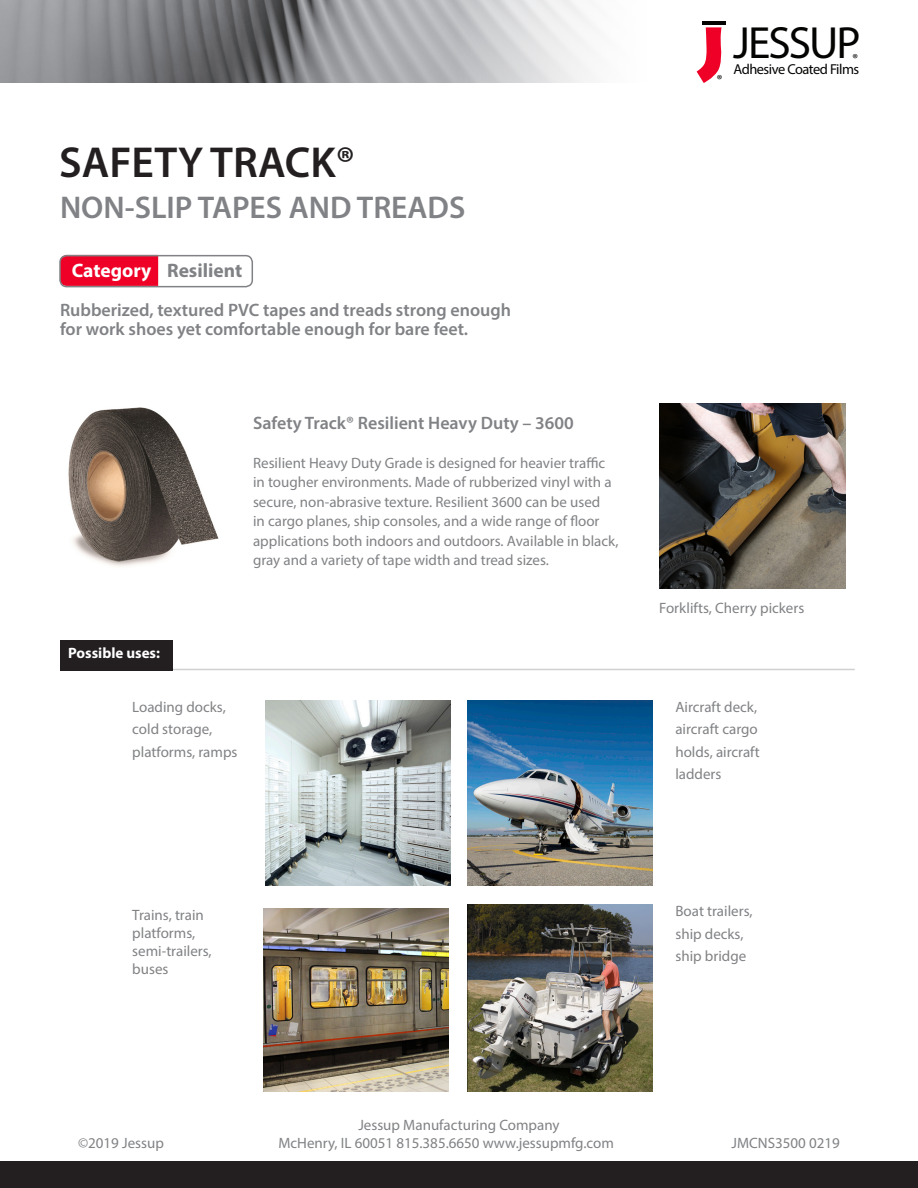
<style>
.page{position:relative;width:918px;height:1188px;background:#fff}
.page>*{position:absolute;margin:0;border:0;box-sizing:border-box;transform-origin:0 0}
.t1{font:45.3px "Myriad Pro";letter-spacing:-.045em;color:#040503}
.t2{font:600 43.5px "Myriad Pro";color:#231f20}
.t3{font:600 31.5px "Myriad Pro";color:#808285}
.t4{font:700 19.5px "Myriad Pro";color:#808285}
.t5{font:600 18px "Myriad Pro";color:#808285}
.t6{font:15px/22.5px "Myriad Pro";color:#808285}
.t7{font:700 15px "Myriad Pro";color:#fff}
.t8{font:14.4px "Myriad Pro";letter-spacing:-.035em;color:#040503}
.t9{font:13.2px "Myriad Pro";color:#040503}
.s1{color:#fff}
</style>
<div class="page">
<img style="left:264px;top:909px;width:185px;height:183px">
<img style="left:265px;top:700px;width:185px;height:186px">
<img style="left:468px;top:905px;width:185px;height:187px">
<div style="left:0;top:1161px;width:918px;height:27px;background:#231f20"></div>
<img style="left:659px;top:404px;width:186px;height:184px">
<img style="left:468px;top:701px;width:185px;height:185px">
<div style="left:60px;top:256px;width:98px;height:30px;background:#ef0027"></div>
<div style="left:59px;top:255px;width:194px;height:32px;border:2px solid #808285;border-radius:7px"></div>
<img style="left:0;top:0;width:457px;height:83px">
<svg style="left:457px;top:0;width:137px;height:83px"></svg>
<svg style="left:697px;top:27px;width:25px;height:56px"></svg>
<hr style="left:702px;top:22px;width:23px;height:3px;background:#040503">
<hr style="left:60px;top:669px;width:795px;height:1px;background:#cfd0d2">
<div style="left:60px;top:640px;width:112px;height:30px;background:#231f20"></div>
<img style="left:68px;top:407px;width:151px;height:159px">
<p class="t2" style="left:59px;top:135px;width:297px">SAFETY TRACK®</p>
<p class="t3" style="left:60px;top:188px;width:407px">NON-SLIP TAPES AND TREADS</p>
<p class="t4" style="left:72px;top:258px;width:172px"><span class="s1">Category</span> Resilient</p>
<p class="t5" style="left:60px;top:298px;width:453px">Rubberized, textured PVC tapes and treads strong enough</p>
<p class="t5" style="left:60px;top:318px;width:410px">for work shoes yet comfortable enough for bare feet.</p>
<p class="t5" style="left:253px;top:411px;width:322px">Safety Track® Resilient Heavy Duty – 3600</p>
<p class="t6" style="left:253px;top:451px;width:354px">Resilient Heavy Duty Grade is designed for heavier traffic</p>
<p class="t6" style="left:253px;top:471px;width:360px">in tougher environments. Made of rubberized vinyl with a</p>
<p class="t6" style="left:253px;top:492px;width:367px;line-height:19.5px">secure, non-abrasive texture. Resilient 3600 can be used<br>in cargo planes, ship consoles, and a wide range of floor applications both indoors and outdoors. Available in black, gray and a variety of tape width and tread sizes.</p>
<p class="t7" style="left:68px;top:644px;width:93px">Possible uses:</p>
<p class="t6" style="left:132px;top:695px;width:95px">Loading docks,</p>
<p class="t6" style="left:132px;top:718px;width:81px">cold storage,</p>
<p class="t6" style="left:132px;top:740px;width:107px">platforms, ramps</p>
<p class="t9" style="left:717px;top:71px;width:7px">®</p>
<p class="t1" style="left:733px;top:15px;width:129px">JESSUP</p>
<p class="t8" style="left:734px;top:60px;width:127px">Adhesive Coated Films</p>
<p class="t9" style="left:853px;top:50px;width:7px">®</p>
<p class="t6" style="left:659px;top:597px;width:147px">Forklifts, Cherry pickers</p>
<p class="t6" style="left:675px;top:695px;width:86px">Aircraft deck, aircraft cargo holds, aircraft ladders</p>
<p class="t6" style="left:132px;top:903px;width:73px">Trains, train</p>
<p class="t6" style="left:132px;top:921px;width:64px">platforms,</p>
<p class="t6" style="left:132px;top:939px;width:81px">semi-trailers,</p>
<p class="t6" style="left:132px;top:957px;width:38px">buses</p>
<p class="t6" style="left:675px;top:900px;width:79px">Boat trailers, ship decks, ship bridge</p>
<p class="t6" style="left:358px;top:1113px;width:203px">Jessup Manufacturing Company</p>
<p class="t6" style="left:78px;top:1131px;width:87px">©2019 Jessup</p>
<p class="t6" style="left:278px;top:1131px;width:337px">McHenry, IL 60051 815.385.6650 www.jessupmfg.com</p>
<p class="t6" style="left:732px;top:1131px;width:110px">JMCNS3500 0219</p>
</div>
